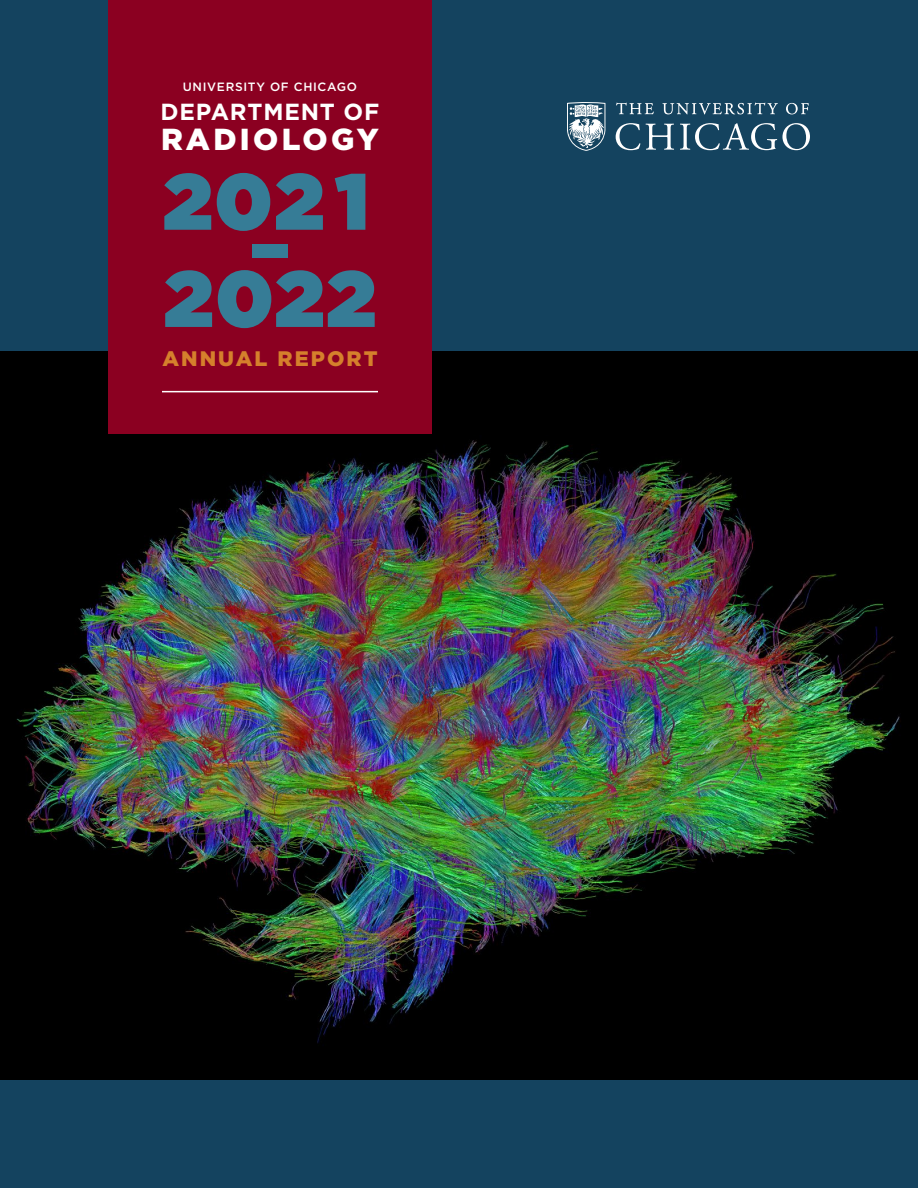
<style>
.page{position:relative;width:918px;height:1188px;background:#14435f}
.page>*{position:absolute;margin:0;border:0;box-sizing:border-box;transform-origin:0 0}
.t1{font:900 79.5px "Gotham";letter-spacing:.025em;color:#367c96}
.t2{font:900 75px "Gotham";color:#367c96}
.t3{font:900 30.3px "Gotham";letter-spacing:.11em;color:#fff}
.t4{font:700 23.25px "Gotham";letter-spacing:.035em;color:#fff}
.t5{font:900 21px "Gotham";letter-spacing:.1em;color:#d5802c}
.t6{font:500 12px "Gotham";letter-spacing:.06em;color:#fff}
</style>
<div class="page">
<div style="left:0;top:351px;width:918px;height:729px;background:#000"></div>
<img style="left:16px;top:440px;width:884px;height:604px">
<div style="left:108px;top:0;width:324px;height:434px;background:#8b0021"></div>
<hr style="left:162px;top:391px;width:216px;height:1px;background:#fff">
<svg style="left:680px;top:123px;width:130px;height:27px"></svg>
<svg style="left:646px;top:124px;width:28px;height:26px"></svg>
<svg style="left:662px;top:103px;width:116px;height:11px"></svg>
<svg style="left:616px;top:103px;width:38px;height:11px"></svg>
<svg style="left:786px;top:103px;width:23px;height:11px"></svg>
<svg style="left:616px;top:123px;width:24px;height:27px"></svg>
<svg style="left:567px;top:102px;width:38px;height:49px"></svg>
<p class="t6" style="left:183px;top:79px;width:176px">UNIVERSITY OF CHICAGO</p>
<h3 class="t4" style="left:161px;top:97px;width:220px">DEPARTMENT OF</h3>
<h3 class="t3" style="left:161px;top:122px;width:219px">RADIOLOGY</h3>
<h1 class="t1" style="left:163px;top:156px;width:207px">2021</h1>
<h2 class="t2" style="left:250px;top:205px;width:41px">–</h2>
<h1 class="t1" style="left:164px;top:253px;width:214px">2022</h1>
<h3 class="t5" style="left:162px;top:346px;width:217px">ANNUAL REPORT</h3>
</div>
